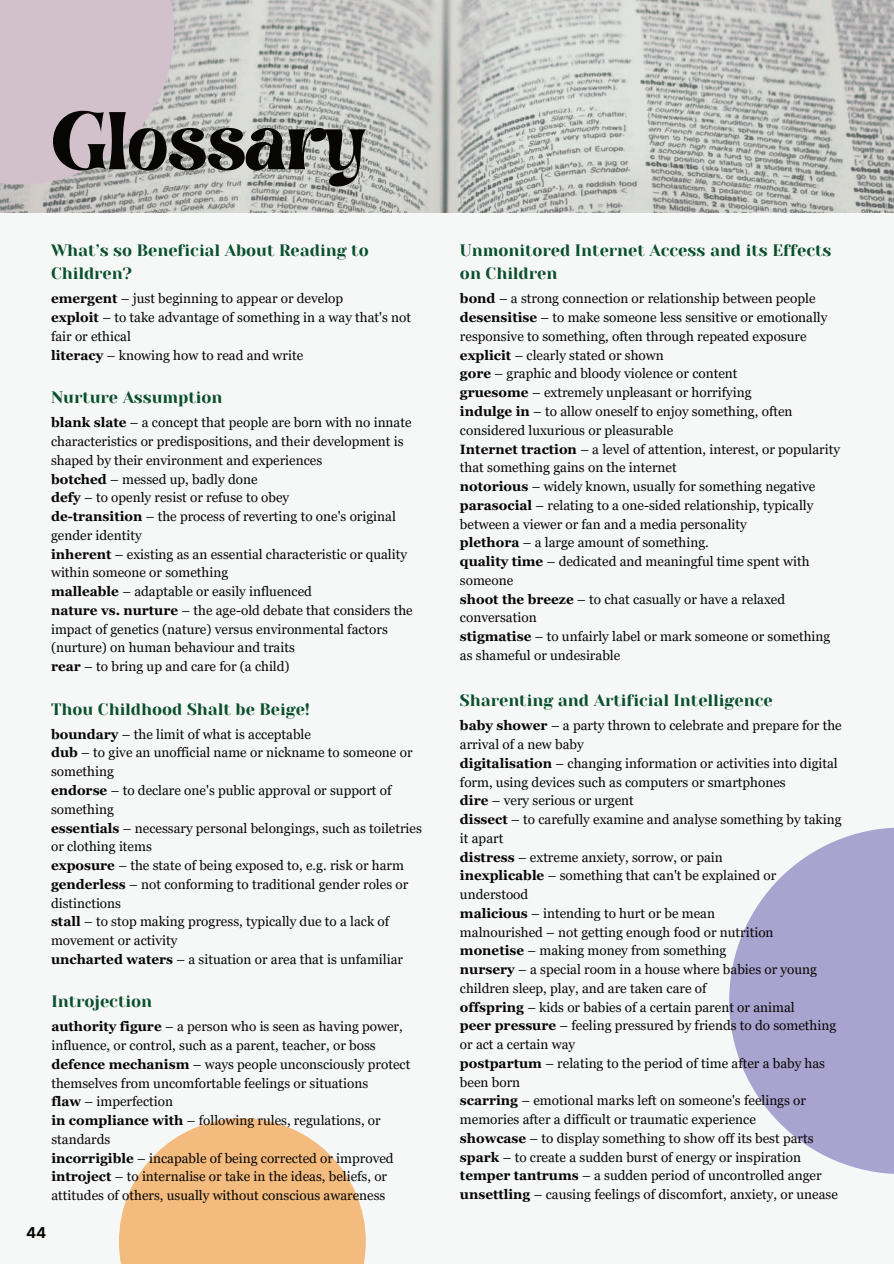
<style>
.page{position:relative;width:894px;height:1264px;background:#fff}
.page>*{position:absolute;margin:0;border:0;box-sizing:border-box;transform-origin:0 0}
.t1{font:65.7px "Brasika Display";color:#080605}
.t2{font:16.5px/23px "Yeseva One";color:#0b502e}
.t3{font:700 15px "Inter";color:#080704}
.t4{font:13.5px/18.8px "Georgia Pro";color:#080605}
.s1{font-weight:700}
</style>
<div class="page">
<div style="left:0;top:0;width:893px;height:1263px;background:#f6f8f8"></div>
<img style="left:0;top:0;width:893px;height:213px">
<div style="left:0;top:0;width:174px;height:184px;background:#d2c1ca"></div>
<svg style="left:729px;top:827px;width:164px;height:347px;fill:#a9a3cf"></svg>
<svg style="left:119px;top:1118px;width:246px;height:145px;fill:#f3bb7e"></svg>
<h1 class="t1" style="left:51px;top:92px;width:315px">Glossary</h1>
<p class="t2" style="left:51px;top:238px;width:319px">What’s so Beneficial About Reading to<br>Children?</p>
<p class="t4" style="left:51px;top:290px;width:361px"><span class="s1">emergent</span> – just beginning to appear or develop<br><span class="s1">exploit</span> – to take advantage of something in a way that's not fair or ethical<br><span class="s1">literacy</span> – knowing how to read and write</p>
<p class="t2" style="left:51px;top:385px;width:173px">Nurture Assumption</p>
<p class="t4" style="left:51px;top:414px;width:363px"><span class="s1">blank slate</span> – a concept that people are born with no innate characteristics or predispositions, and their development is shaped by their environment and experiences<br><span class="s1">botched</span> – messed up, badly done<br><span class="s1">defy</span> – to openly resist or refuse to obey<br><span class="s1">de-transition</span> – the process of reverting to one's original gender identity<br><span class="s1">inherent</span> – existing as an essential characteristic or quality within someone or something<br><span class="s1">malleable</span> – adaptable or easily influenced<br><span class="s1">nature vs. nurture</span> – the age-old debate that considers the impact of genetics (nature) versus environmental factors (nurture) on human behaviour and traits<br><span class="s1">rear</span> – to bring up and care for (a child)</p>
<p class="t2" style="left:51px;top:697px;width:260px">Thou Childhood Shalt be Beige!</p>
<p class="t4" style="left:51px;top:725px;width:372px"><span class="s1">boundary</span> – the limit of what is acceptable<br><span class="s1">dub</span> – to give an unofficial name or nickname to someone or something<br><span class="s1">endorse</span> – to declare one's public approval or support of something<br><span class="s1">essentials</span> – necessary personal belongings, such as toiletries or clothing items<br><span class="s1">exposure</span> – the state of being exposed to, e.g. risk or harm <span class="s1">genderless</span> – not conforming to traditional gender roles or distinctions<br><span class="s1">stall</span> – to stop making progress, typically due to a lack of movement or activity<br><span class="s1">uncharted waters</span> – a situation or area that is unfamiliar</p>
<p class="t2" style="left:51px;top:989px;width:102px">Introjection</p>
<p class="t4" style="left:51px;top:1017px;width:360px"><span class="s1">authority figure</span> – a person who is seen as having power, influence, or control, such as a parent, teacher, or boss <span class="s1">defence mechanism</span> – ways people unconsciously protect themselves from uncomfortable feelings or situations<br><span class="s1">flaw</span> – imperfection<br><span class="s1">in compliance with</span> – following rules, regulations, or standards<br><span class="s1">incorrigible</span> – incapable of being corrected or improved <span class="s1">introject</span> – to internalise or take in the ideas, beliefs, or attitudes of others, usually without conscious awareness</p>
<p class="t3" style="left:26px;top:1221px;width:22px">44</p>
<p class="t2" style="left:460px;top:238px;width:373px">Unmonitored Internet Access and its Effects on Children</p>
<p class="t4" style="left:460px;top:290px;width:381px"><span class="s1">bond</span> – a strong connection or relationship between people <span class="s1">desensitise</span> – to make someone less sensitive or emotionally responsive to something, often through repeated exposure <span class="s1">explicit</span> – clearly stated or shown<br><span class="s1">gore</span> – graphic and bloody violence or content<br><span class="s1">gruesome</span> – extremely unpleasant or horrifying<br><span class="s1">indulge in</span> – to allow oneself to enjoy something, often considered luxurious or pleasurable<br><span class="s1">Internet traction</span> – a level of attention, interest, or popularity that something gains on the internet<br><span class="s1">notorious</span> – widely known, usually for something negative <span class="s1">parasocial</span> – relating to a one-sided relationship, typically between a viewer or fan and a media personality<br><span class="s1">plethora</span> – a large amount of something.<br><span class="s1">quality time</span> – dedicated and meaningful time spent with someone<br><span class="s1">shoot the breeze</span> – to chat casually or have a relaxed conversation<br><span class="s1">stigmatise</span> – to unfairly label or mark someone or something as shameful or undesirable</p>
<p class="t2" style="left:460px;top:688px;width:314px">Sharenting and Artificial Intelligence</p>
<p class="t4" style="left:460px;top:716px;width:383px"><span class="s1">baby shower</span> – a party thrown to celebrate and prepare for the arrival of a new baby<br><span class="s1">digitalisation</span> – changing information or activities into digital form, using devices such as computers or smartphones<br><span class="s1">dire</span> – very serious or urgent<br><span class="s1">dissect</span> – to carefully examine and analyse something by taking it apart<br><span class="s1">distress</span> – extreme anxiety, sorrow, or pain<br><span class="s1">inexplicable</span> – something that can't be explained or understood<br><span class="s1">malicious</span> – intending to hurt or be mean<br>malnourished – not getting enough food or nutrition<br><span class="s1">monetise</span> – making money from something<br><span class="s1">nursery</span> – a special room in a house where babies or young children sleep, play, and are taken care of<br><span class="s1">offspring</span> – kids or babies of a certain parent or animal<br><span class="s1">peer pressure</span> – feeling pressured by friends to do something or act a certain way<br><span class="s1">postpartum</span> – relating to the period of time after a baby has been born<br><span class="s1">scarring</span> – emotional marks left on someone's feelings or memories after a difficult or traumatic experience<br><span class="s1">showcase</span> – to display something to show off its best parts <span class="s1">spark</span> – to create a sudden burst of energy or inspiration <span class="s1">temper tantrums</span> – a sudden period of uncontrolled anger <span class="s1">unsettling</span> – causing feelings of discomfort, anxiety, or unease</p>
</div>
